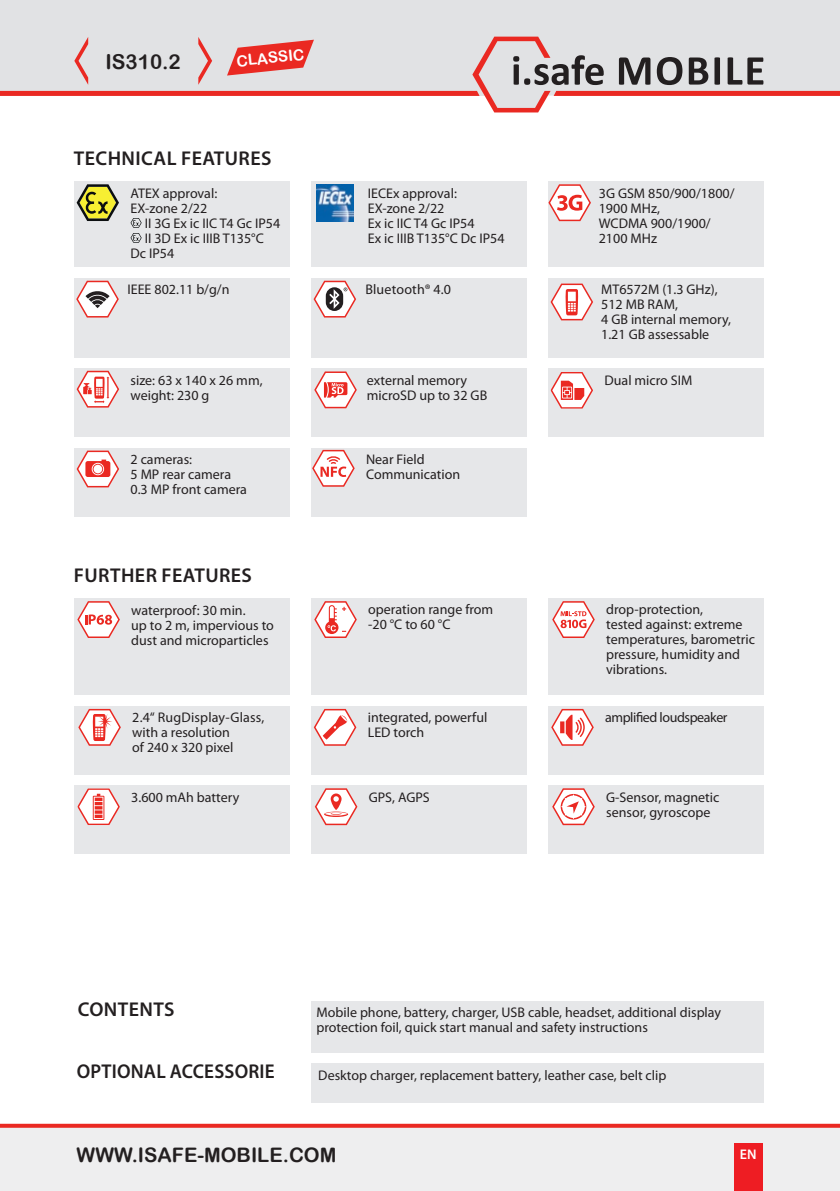
<style>
.page{position:relative;width:840px;height:1191px;background:#fff}
.page>*{position:absolute;margin:0;border:0;box-sizing:border-box;transform-origin:0 0}
.t1{font:20.6px "Arial Rounded MT Bold";color:#231f20}
.t2{font:600 20px "Myriad Pro";letter-spacing:.02em;color:#231f20}
.t3{font:20px "Arial Rounded MT Bold";color:#231f20}
.t4{font:600 20px "Myriad Pro";letter-spacing:.02em;color:#231f20;scale:.96 1}
.t5{font:15.4px "Arial Rounded MT Bold";color:#fff}
.t6{font:14px/15px "Myriad Pro";color:#231f20}
.t7{font:14px "Myriad Pro";letter-spacing:-.03em;color:#231f20}
.t8{font:600 14px "Myriad Pro";color:#fff}
</style>
<div class="page">
<div style="left:0;top:1125px;width:839px;height:66px;background:#eeeeef"></div>
<div style="left:74px;top:181px;width:215px;height:85px;background:#e6e7e9"></div>
<div style="left:310px;top:181px;width:216px;height:85px;background:#e6e7e9"></div>
<div style="left:547px;top:598px;width:216px;height:96px;background:#e6e7e9"></div>
<div style="left:547px;top:278px;width:216px;height:79px;background:#e6e7e9"></div>
<div style="left:74px;top:369px;width:215px;height:68px;background:#e6e7e9"></div>
<div style="left:310px;top:448px;width:216px;height:68px;background:#e6e7e9"></div>
<div style="left:310px;top:369px;width:216px;height:68px;background:#e6e7e9"></div>
<div style="left:547px;top:369px;width:216px;height:68px;background:#e6e7e9"></div>
<div style="left:74px;top:448px;width:215px;height:68px;background:#e6e7e9"></div>
<div style="left:74px;top:598px;width:215px;height:96px;background:#e6e7e9"></div>
<div style="left:310px;top:598px;width:216px;height:96px;background:#e6e7e9"></div>
<div style="left:310px;top:785px;width:216px;height:68px;background:#e6e7e9"></div>
<div style="left:74px;top:706px;width:215px;height:68px;background:#e6e7e9"></div>
<div style="left:547px;top:785px;width:216px;height:68px;background:#e6e7e9"></div>
<div style="left:310px;top:706px;width:216px;height:68px;background:#e6e7e9"></div>
<div style="left:547px;top:706px;width:216px;height:68px;background:#e6e7e9"></div>
<div style="left:310px;top:278px;width:216px;height:79px;background:#e6e7e9"></div>
<div style="left:74px;top:278px;width:215px;height:79px;background:#e6e7e9"></div>
<div style="left:547px;top:181px;width:216px;height:85px;background:#e6e7e9"></div>
<div style="left:74px;top:785px;width:215px;height:68px;background:#e6e7e9"></div>
<div style="left:0;top:0;width:839px;height:37px;background:#e1e2e4"></div>
<svg style="left:0;top:1123px;width:839px;height:4px;background:#ee524c"></svg>
<div style="left:733px;top:1143px;width:29px;height:48px;background:#ee1d23"></div>
<div style="left:310px;top:1001px;width:453px;height:51px;background:#e6e7e9"></div>
<svg style="left:0;top:37px;width:839px;height:75px"></svg>
<div style="left:310px;top:1063px;width:453px;height:40px;background:#e6e7e9"></div>
<img style="left:316px;top:184px;width:37px;height:37px">
<svg style="left:77px;top:184px;width:42px;height:37px"></svg>
<svg style="left:78px;top:709px;width:43px;height:36px"></svg>
<svg style="left:314px;top:601px;width:42px;height:37px"></svg>
<svg style="left:77px;top:601px;width:43px;height:37px"></svg>
<svg style="left:315px;top:788px;width:42px;height:37px"></svg>
<svg style="left:77px;top:788px;width:43px;height:37px"></svg>
<svg style="left:552px;top:788px;width:42px;height:37px"></svg>
<svg style="left:551px;top:709px;width:42px;height:36px"></svg>
<svg style="left:552px;top:601px;width:42px;height:37px"></svg>
<svg style="left:313px;top:709px;width:43px;height:36px"></svg>
<svg style="left:313px;top:281px;width:43px;height:36px"></svg>
<svg style="left:77px;top:450px;width:42px;height:37px"></svg>
<svg style="left:548px;top:184px;width:42px;height:37px"></svg>
<svg style="left:76px;top:281px;width:43px;height:36px"></svg>
<svg style="left:314px;top:371px;width:42px;height:37px"></svg>
<svg style="left:312px;top:450px;width:42px;height:37px"></svg>
<svg style="left:77px;top:371px;width:42px;height:36px"></svg>
<svg style="left:550px;top:283px;width:42px;height:37px"></svg>
<svg style="left:550px;top:372px;width:42px;height:37px"></svg>
<svg style="left:130px;top:218px;width:12px;height:25px"></svg>
<h1 class="t1" style="left:105px;top:49px;width:77px">IS310.2</h1>
<p class="t5" style="left:235px;top:52px;width:70px;rotate:-6deg">CLASSIC</p>
<h2 class="t2" style="left:74px;top:146px;width:199px">TECHNICAL FEATURES</h2>
<p class="t6" style="left:130px;top:185px;width:88px">ATEX approval:</p>
<p class="t6" style="left:130px;top:200px;width:78px">EX-zone 2/22</p>
<p class="t6" style="left:145px;top:215px;width:137px">II 3G Ex ic IIC T4 Gc IP54</p>
<p class="t6" style="left:145px;top:230px;width:121px">II 3D Ex ic IIIB T135°C</p>
<p class="t6" style="left:130px;top:245px;width:45px">Dc IP54</p>
<p class="t6" style="left:127px;top:281px;width:103px">IEEE 802.11 b/g/n</p>
<p class="t6" style="left:367px;top:185px;width:138px">IECEx approval:<br>EX-zone 2/22<br>Ex ic IIC T4 Gc IP54<br>Ex ic IIIB T135°C Dc IP54</p>
<p class="t6" style="left:365px;top:281px;width:87px">Bluetooth® 4.0</p>
<p class="t6" style="left:130px;top:372px;width:133px">size: 63 x 140 x 26 mm, weight: 230 g</p>
<p class="t6" style="left:366px;top:372px;width:122px">external memory microSD up to 32 GB</p>
<p class="t6" style="left:130px;top:452px;width:118px">2 cameras:<br>5 MP rear camera<br>0.3 MP front camera</p>
<p class="t6" style="left:366px;top:452px;width:96px">Near Field<br>Communication</p>
<h2 class="t2" style="left:74px;top:562px;width:179px">FURTHER FEATURES</h2>
<p class="t6" style="left:131px;top:602px;width:144px">waterproof: 30 min.<br>up to 2 m, impervious to dust and microparticles</p>
<p class="t6" style="left:368px;top:602px;width:126px">operation range from -20 °C to 60 °C</p>
<p class="t6" style="left:132px;top:710px;width:133px">2.4“ RugDisplay-Glass, with a resolution<br>of 240 x 320 pixel</p>
<p class="t6" style="left:131px;top:789px;width:109px">3.600 mAh battery</p>
<p class="t6" style="left:367px;top:710px;width:121px">integrated, powerful<br>LED torch</p>
<p class="t6" style="left:368px;top:789px;width:63px">GPS, AGPS</p>
<p class="t6" style="left:598px;top:185px;width:137px">3G GSM 850/900/1800/<br>1900 MHz,<br>WCDMA 900/1900/<br>2100 MHz</p>
<p class="t6" style="left:601px;top:281px;width:131px">MT6572M (1.3 GHz),<br>512 MB RAM,<br>4 GB internal memory,<br>1.21 GB assessable</p>
<p class="t6" style="left:604px;top:372px;width:89px">Dual micro SIM</p>
<p class="t6" style="left:605px;top:602px;width:150px">drop-protection,<br>tested against: extreme temperatures, barometric pressure, humidity and vibrations.</p>
<p class="t7" style="left:604px;top:709px;width:124px">amplified loudspeaker</p>
<p class="t6" style="left:605px;top:789px;width:115px">G-Sensor, magnetic sensor, gyroscope</p>
<h2 class="t2" style="left:78px;top:996px;width:98px">CONTENTS</h2>
<p class="t6" style="left:316px;top:1004px;width:406px">Mobile phone, battery, charger, USB cable, headset, additional display protection foil, quick start manual and safety instructions</p>
<h2 class="t4" style="left:77px;top:1059px;width:207px">OPTIONAL ACCESSORIE</h2>
<p class="t6" style="left:318px;top:1067px;width:349px">Desktop charger, replacement battery, leather case, belt clip</p>
<h2 class="t3" style="left:77px;top:1142px;width:261px">WWW.ISAFE-MOBILE.COM</h2>
<p class="t8" style="left:739px;top:1145px;width:18px">EN</p>
</div>
